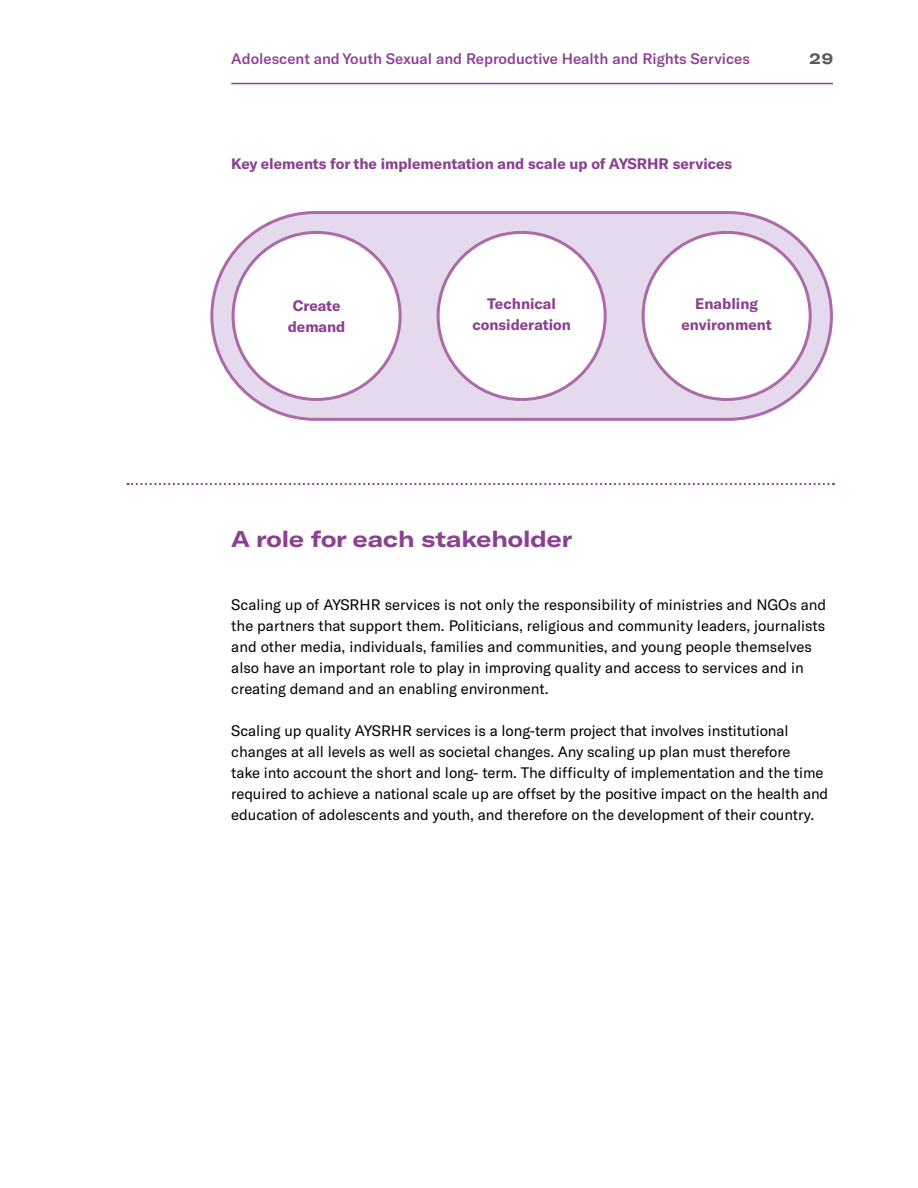
<style>
.page{position:relative;width:918px;height:1188px;background:#fff}
.page>*{position:absolute;margin:0;border:0;box-sizing:border-box;transform-origin:0 0}
.t1{font:700 expanded 22.5px "GT America";color:#8c4091}
.t2{font:15px/21px "GT America";letter-spacing:-.005em;color:#000}
.t3{font:700 15px/21px "GT America";color:#8c4091;text-align:center}
.t4{font:500 15px "GT America";color:#8c4091}
.t5{font:700 expanded 15px "GT America";color:#575756;scale:.89 1}
</style>
<div class="page">
<hr style="left:231px;top:83px;width:602px;height:1px;background:#8c4091">
<div style="left:212px;top:213px;width:619px;height:206px;background:#e5d9ed;border-radius:103px"></div>
<div style="left:210px;top:211px;width:623px;height:210px;border:3px solid #ac6aa9;border-radius:103px"></div>
<div style="left:233px;top:232px;width:167px;height:167px;background:#fff;border-radius:50%"></div>
<div style="left:643px;top:232px;width:167px;height:167px;background:#fff;border-radius:50%"></div>
<div style="left:438px;top:232px;width:167px;height:167px;background:#fff;border-radius:50%"></div>
<svg style="left:128px;top:483px;width:706px;height:2px"></svg>
<p class="t4" style="left:231px;top:49px;width:520px">Adolescent and Youth Sexual and Reproductive Health and Rights Services</p>
<p class="t5" style="left:810px;top:49px;width:28px">29</p>
<p class="t3" style="left:231px;top:153px;width:502px">Key elements for the implementation and scale up of AYSRHR services</p>
<p class="t3" style="left:288px;top:295px;width:59px">Create demand</p>
<p class="t3" style="left:682px;top:293px;width:92px">Enabling environment</p>
<p class="t3" style="left:472px;top:293px;width:100px">Technical consideration</p>
<h1 class="t1" style="left:231px;top:525px;width:343px">A role for each stakeholder</h1>
<p class="t2" style="left:231px;top:594px;width:596px">Scaling up of AYSRHR services is not only the responsibility of ministries and NGOs and the partners that support them. Politicians, religious and community leaders, journalists and other media, individuals, families and communities, and young people themselves also have an important role to play in improving quality and access to services and in creating demand and an enabling environment.</p>
<p class="t2" style="left:231px;top:720px;width:599px">Scaling up quality AYSRHR services is a long-term project that involves institutional changes at all levels as well as societal changes. Any scaling up plan must therefore<br>take into account the short and long- term. The difficulty of implementation and the time required to achieve a national scale up are offset by the positive impact on the health and education of adolescents and youth, and therefore on the development of their country.</p>
</div>
